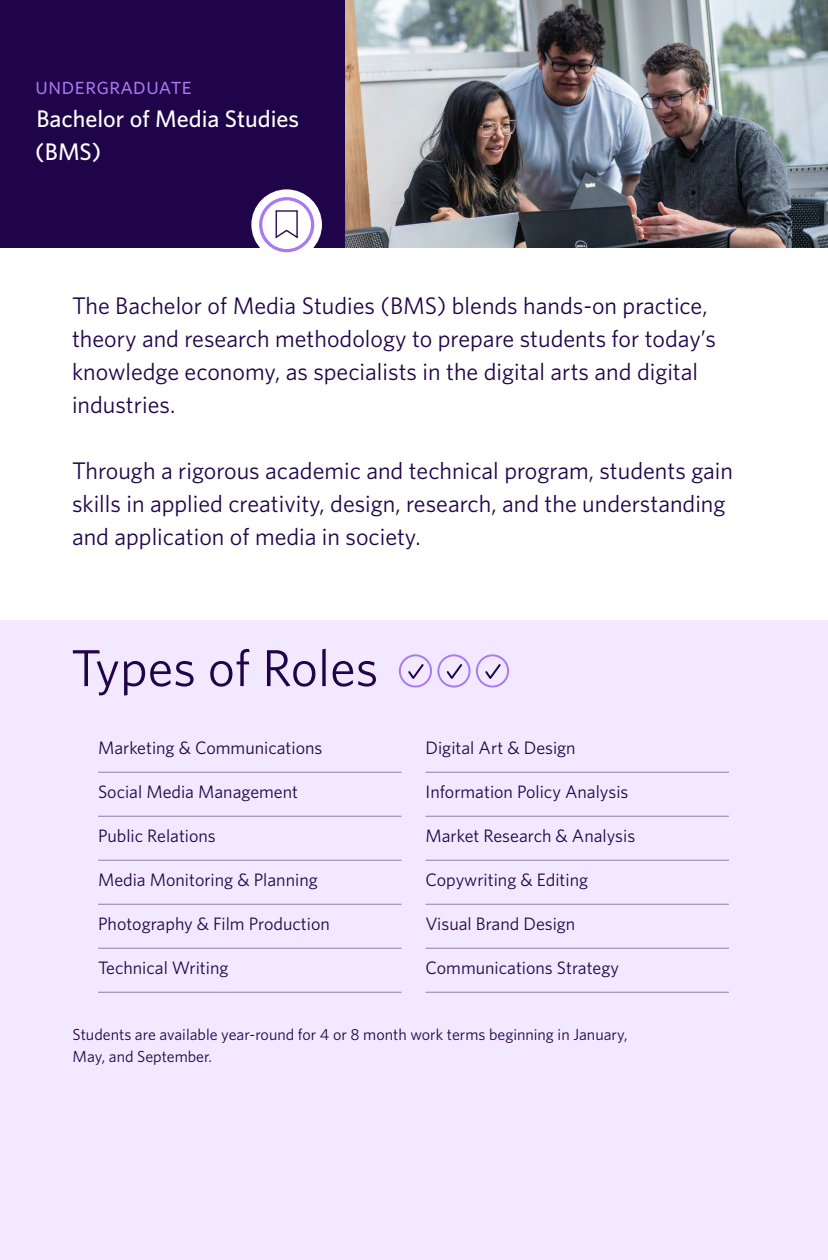
<style>
.page{position:relative;width:828px;height:1260px;background:#fff}
.page>*{position:absolute;margin:0;border:0;box-sizing:border-box;transform-origin:0 0}
.t1{font:52px "Whitney";color:#200449}
.t2{font:24px/33px "Whitney";color:#200449}
.t3{font:500 24px/33px "Whitney";color:#fff}
.t4{font:24px "Whitney";color:#aa78f0}
.t5{font:18px "Whitney";color:#200449}
.t6{font:16px/22px "Whitney";color:#200449}
</style>
<div class="page">
<div style="left:0;top:621px;width:828px;height:639px;background:#f2e8ff"></div>
<img style="left:345px;top:0;width:483px;height:248px">
<div style="left:0;top:0;width:345px;height:248px;background:#200449"></div>
<hr style="left:98px;top:772px;width:304px;height:1px;background:#9082a4">
<hr style="left:98px;top:816px;width:304px;height:1px;background:#9082a4">
<hr style="left:98px;top:860px;width:304px;height:1px;background:#9082a4">
<hr style="left:98px;top:904px;width:304px;height:1px;background:#9082a4">
<hr style="left:98px;top:948px;width:304px;height:1px;background:#9082a4">
<hr style="left:98px;top:992px;width:304px;height:1px;background:#9082a4">
<hr style="left:426px;top:772px;width:303px;height:1px;background:#9082a4">
<hr style="left:426px;top:816px;width:303px;height:1px;background:#9082a4">
<hr style="left:426px;top:860px;width:303px;height:1px;background:#9082a4">
<hr style="left:426px;top:904px;width:303px;height:1px;background:#9082a4">
<hr style="left:426px;top:948px;width:303px;height:1px;background:#9082a4">
<hr style="left:426px;top:992px;width:303px;height:1px;background:#9082a4">
<div style="left:251px;top:189px;width:71px;height:71px;background:#fff;border-radius:50%"></div>
<svg style="left:259px;top:197px;width:55px;height:55px"></svg>
<svg style="left:399px;top:654px;width:110px;height:34px"></svg>
<p class="t4" style="left:35px;top:70px;width:158px">undergraduate</p>
<p class="t3" style="left:35px;top:102px;width:265px">Bachelor of Media Studies (BMS)</p>
<p class="t2" style="left:72px;top:289px;width:645px">The Bachelor of Media Studies (BMS) blends hands-on practice, theory and research methodology to prepare students for today’s knowledge economy, as specialists in the digital arts and digital industries.</p>
<p class="t2" style="left:72px;top:454px;width:663px">Through a rigorous academic and technical program, students gain skills in applied creativity, design, research, and the understanding and application of media in society.</p>
<h1 class="t1" style="left:71px;top:633px;width:309px">Types of Roles</h1>
<p class="t5" style="left:98px;top:736px;width:226px">Marketing &amp; Communications</p>
<p class="t5" style="left:98px;top:780px;width:202px">Social Media Management</p>
<p class="t5" style="left:98px;top:824px;width:119px">Public Relations</p>
<p class="t5" style="left:98px;top:868px;width:221px">Media Monitoring &amp; Planning</p>
<p class="t5" style="left:98px;top:912px;width:233px">Photography &amp; Film Production</p>
<p class="t5" style="left:98px;top:956px;width:132px">Technical Writing</p>
<p class="t5" style="left:426px;top:736px;width:152px">Digital Art &amp; Design</p>
<p class="t5" style="left:426px;top:780px;width:204px">Information Policy Analysis</p>
<p class="t5" style="left:426px;top:824px;width:211px">Market Research &amp; Analysis</p>
<p class="t5" style="left:426px;top:868px;width:164px">Copywriting &amp; Editing</p>
<p class="t5" style="left:426px;top:912px;width:151px">Visual Brand Design</p>
<p class="t5" style="left:426px;top:956px;width:195px">Communications Strategy</p>
<p class="t6" style="left:73px;top:1023px;width:557px">Students are available year-round for 4 or 8 month work terms beginning in January,<br>May, and September.</p>
</div>
